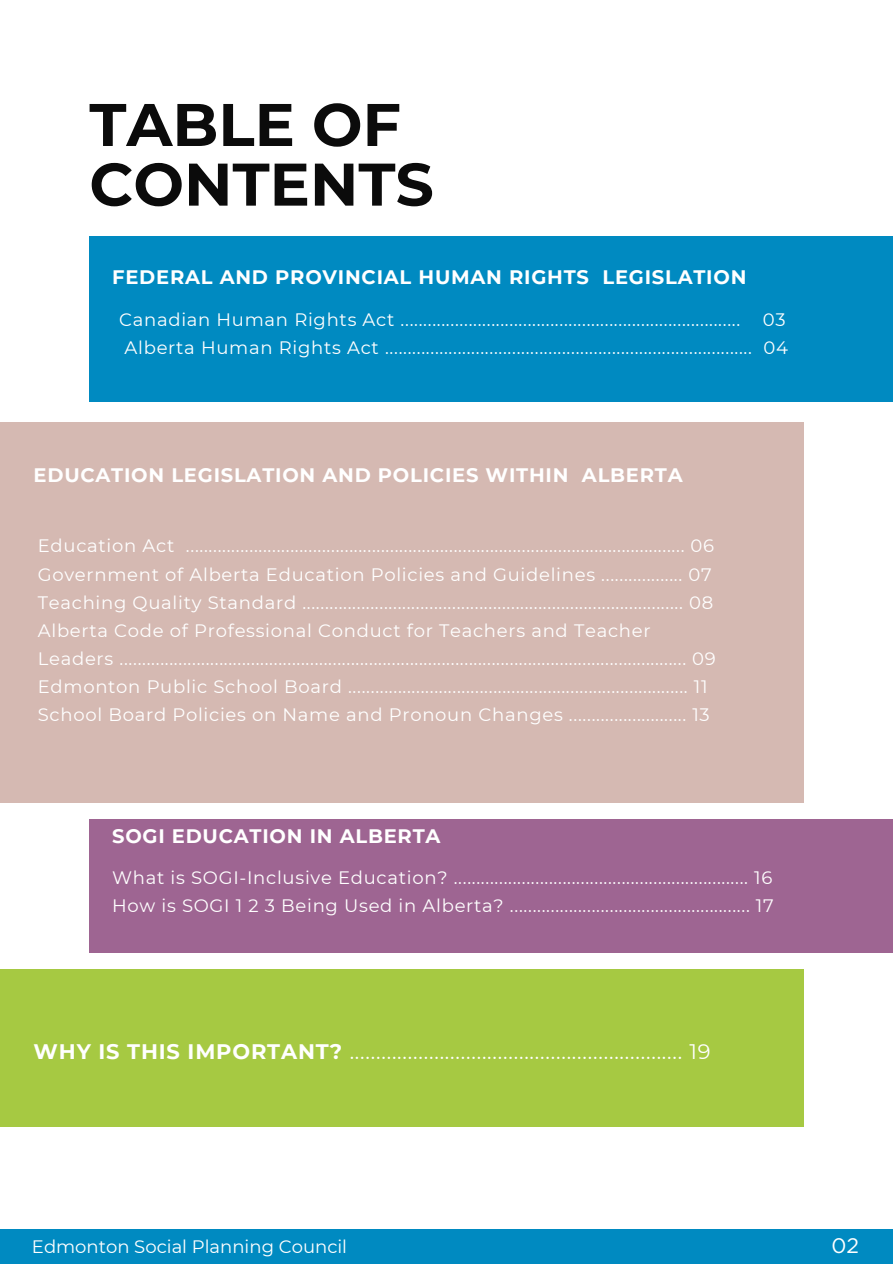
<style>
.page{position:relative;width:893px;height:1264px;background:#fff}
.page>*{position:absolute;margin:0;border:0;box-sizing:border-box;transform-origin:0 0}
.t1{font:700 60px "Montserrat";color:#0b0b0b}
.t2{font:21px "Montserrat";color:#fff}
.t3{font:21px "Gotham";color:#fff}
.t4{font:700 19.5px "Montserrat";letter-spacing:.04em;color:#fff}
.t5{font:18px "Montserrat";letter-spacing:.04em;color:#fff}
.t6{font:18px "Montserrat";color:#fff}
.s1{font-weight:700}
</style>
<div class="page">
<div style="left:89px;top:236px;width:803px;height:165px;background:#008ac1"></div>
<div style="left:89px;top:819px;width:803px;height:133px;background:#9e6592"></div>
<div style="left:0;top:421px;width:804px;height:381px;background:#d5b9b2"></div>
<div style="left:0;top:969px;width:804px;height:158px;background:#a6c942"></div>
<div style="left:0;top:1228px;width:892px;height:35px;background:#008ac1"></div>
<p class="t1" style="left:89px;top:88px;width:313px">TABLE OF</p>
<p class="t1" style="left:89px;top:147px;width:346px">CONTENTS</p>
<p class="t4" style="left:112px;top:265px;width:635px">FEDERAL AND PROVINCIAL HUMAN RIGHTS LEGISLATION</p>
<p class="t5" style="left:119px;top:308px;width:668px">Canadian Human Rights Act ........................................................................... 03</p>
<p class="t5" style="left:124px;top:336px;width:665px">Alberta Human Rights Act ................................................................................. 04</p>
<p class="t4" style="left:34px;top:463px;width:650px">EDUCATION LEGISLATION AND POLICIES WITHIN ALBERTA</p>
<p class="t5" style="left:38px;top:535px;width:678px">Education Act .............................................................................................................. 06</p>
<p class="t5" style="left:38px;top:563px;width:675px">Government of Alberta Education Policies and Guidelines .................. 07</p>
<p class="t5" style="left:38px;top:591px;width:676px">Teaching Quality Standard .................................................................................... 08</p>
<p class="t5" style="left:38px;top:619px;width:614px">Alberta Code of Professional Conduct for Teachers and Teacher</p>
<p class="t5" style="left:38px;top:647px;width:679px">Leaders ............................................................................................................................. 09</p>
<p class="t5" style="left:38px;top:675px;width:671px">Edmonton Public School Board ........................................................................... 11</p>
<p class="t5" style="left:38px;top:703px;width:673px">School Board Policies on Name and Pronoun Changes .......................... 13</p>
<p class="t4" style="left:112px;top:823px;width:330px">SOGI EDUCATION IN ALBERTA</p>
<p class="t5" style="left:112px;top:866px;width:661px">What is SOGI-Inclusive Education? ................................................................. 16</p>
<p class="t5" style="left:112px;top:895px;width:663px">How is SOGI 1 2 3 Being Used in Alberta? ..................................................... 17</p>
<p class="t2" style="left:34px;top:1038px;width:678px"><span class="s1">WHY IS THIS IMPORTANT?</span> ............................................................... 19</p>
<p class="t6" style="left:32px;top:1235px;width:317px">Edmonton Social Planning Council</p>
<p class="t3" style="left:831px;top:1235px;width:29px">02</p>
</div>
